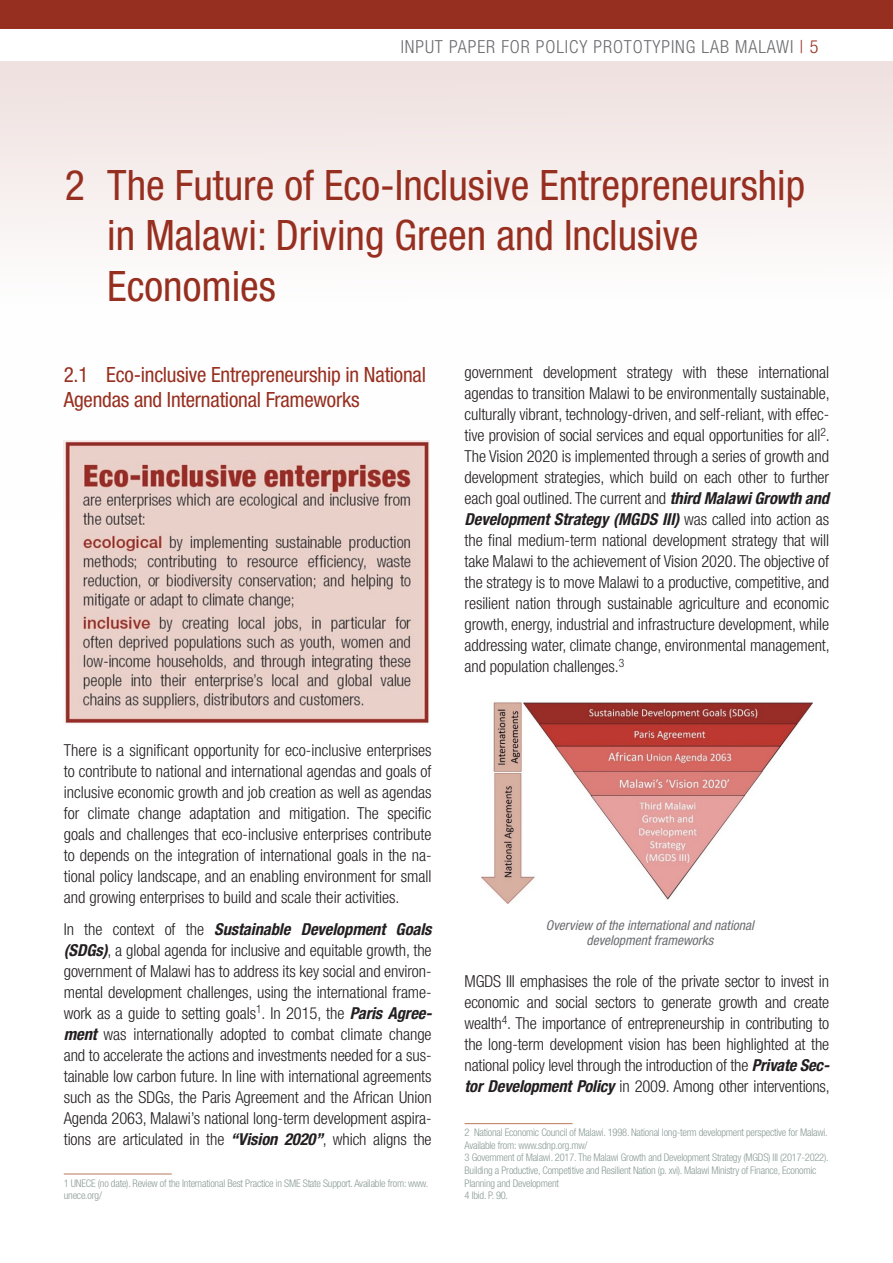
<style>
.page{position:relative;width:893px;height:1263px;background:#fff}
.page>*{position:absolute;margin:0;border:0;box-sizing:border-box;transform-origin:0 0}
.t1{font:condensed 42px/50.4px "Helvetica Neue LT Std";color:#972f20}
.h2_-no_number{font:condensed 21px/25.5px "Helvetica Neue LT Std";letter-spacing:-.01em;color:#972f20}
.t2{font:300 condensed 18px "Helvetica Neue LT Std";letter-spacing:.05em;color:#6c6d70}
.p_text{font:300 condensed 16.5px/21px "Helvetica Neue LT Std";letter-spacing:-.005em;color:#231f20;text-align:justify}
.Legende{font:italic condensed 13.5px/15px "Helvetica Neue LT Std";color:#6c6d70;text-align:center}
.Fußnoten{font:300 condensed 10.5px/12.6px "Helvetica Neue LT Std";letter-spacing:-.02em;color:#8a9c97}
.s1{color:#972f20}
.s2{font-weight:700;font-style:italic}
</style>
<div class="page">
<div style="left:0;top:0;width:893px;height:29px;background:#972f20"></div>
<div style="left:0;top:62px;width:893px;height:458px;background:linear-gradient(to bottom,#f2e6e5,#fff)"></div>
<img style="left:64px;top:441px;width:365px;height:283px">
<hr style="left:64px;top:1173px;width:108px;height:1px;background:#c2876f">
<img style="left:481px;top:702px;width:331px;height:201px">
<hr style="left:465px;top:1123px;width:108px;height:1px;background:#c2876f">
<p class="t2" style="left:401px;top:36px;width:419px">INPUT PAPER FOR POLICY PROTOTYPING LAB MALAWI <span class="s1">| 5</span></p>
<h1 class="t1" style="left:107px;top:160px;width:699px;text-indent:-43px">2 The Future of Eco-Inclusive Entrepreneurship in Malawi: Driving Green and Inclusive<br>Economies</h1>
<h2 class="h2_-no_number" style="left:64px;top:361px;width:364px">2.1 Eco-inclusive Entrepreneurship in National<br>Agendas and International Frameworks</h2>
<p class="p_text" style="left:64px;top:740px;width:369px">There is a significant opportunity for eco-inclusive enterprises to contribute to national and international agendas and goals of inclusive economic growth and job creation as well as agendas for climate change adaptation and mitigation. The specific goals and challenges that eco-inclusive enterprises contribute to depends on the integration of international goals in the na&shy;tional policy landscape, and an enabling environment for small and growing enterprises to build and scale their activities.</p>
<p class="p_text" style="left:64px;top:918px;width:370px">In the context of the <span class="s2">Sustainable Development Goals (SDGs)</span>, a global agenda for inclusive and equitable growth, the government of Malawi has to address its key social and environ&shy;mental development challenges, using the international frame&shy;work as a guide to setting goals<sup>1</sup>. In 2015, the <span class="s2">Paris Agree&shy;ment</span> was internationally adopted to combat climate change and to accelerate the actions and investments needed for a sus&shy;tainable low carbon future. In line with international agreements such as the SDGs, the Paris Agreement and the African Union Agenda 2063, Malawi’s national long-term development aspira&shy;tions are articulated in the <span class="s2">“Vision 2020”</span>, which aligns the</p>
<p class="Fußnoten" style="left:64px;top:1176px;width:366px">1 UNECE (no date). Review of the International Best Practice in SME State Support. Available from: www. unece.org/</p>
<p class="p_text" style="left:465px;top:362px;width:367px">government development strategy with these international agendas to transition Malawi to be environmentally sustainable, culturally vibrant, technology-driven, and self-reliant, with effec&shy;tive provision of social services and equal opportunities for all<sup>2</sup>.<br>The Vision 2020 is implemented through a series of growth and development strategies, which build on each other to further each goal outlined. The current and <span class="s2">third Malawi Growth and Development Strategy (MGDS III)</span> was called into action as the final medium-term national development strategy that will take Malawi to the achievement of Vision 2020. The objective of the strategy is to move Malawi to a productive, competitive, and resilient nation through sustainable agriculture and economic growth, energy, industrial and infrastructure development, while addressing water, climate change, environmental management, and population challenges.<sup>3</sup></p>
<p class="Legende" style="left:546px;top:918px;width:209px">Overview of the international and national development frameworks</p>
<p class="p_text" style="left:465px;top:971px;width:367px">MGDS III emphasises the role of the private sector to invest in economic and social sectors to generate growth and create wealth<sup>4</sup>. The importance of entrepreneurship in contributing to the long-term development vision has been highlighted at the national policy level through the introduction of the <span class="s2">Private Sec&shy;tor Development Policy</span> in 2009. Among other interventions,</p>
<p class="Fußnoten" style="left:465px;top:1126px;width:365px">2 National Economic Council of Malawi. 1998. National long-term development perspective for Malawi.<br>Available from: www.sdnp.org.mw/</p>
<p class="Fußnoten" style="left:465px;top:1151px;width:366px">3 Government of Malawi. 2017. The Malawi Growth and Development Strategy (MGDS) III (2017-2022).<br>Building a Productive, Competitive and Resilient Nation (p. xvi). Malawi Ministry of Finance, Economic<br>Planning and Development</p>
<p class="Fußnoten" style="left:465px;top:1189px;width:45px">4 Ibid. P. 90.</p>
</div>
